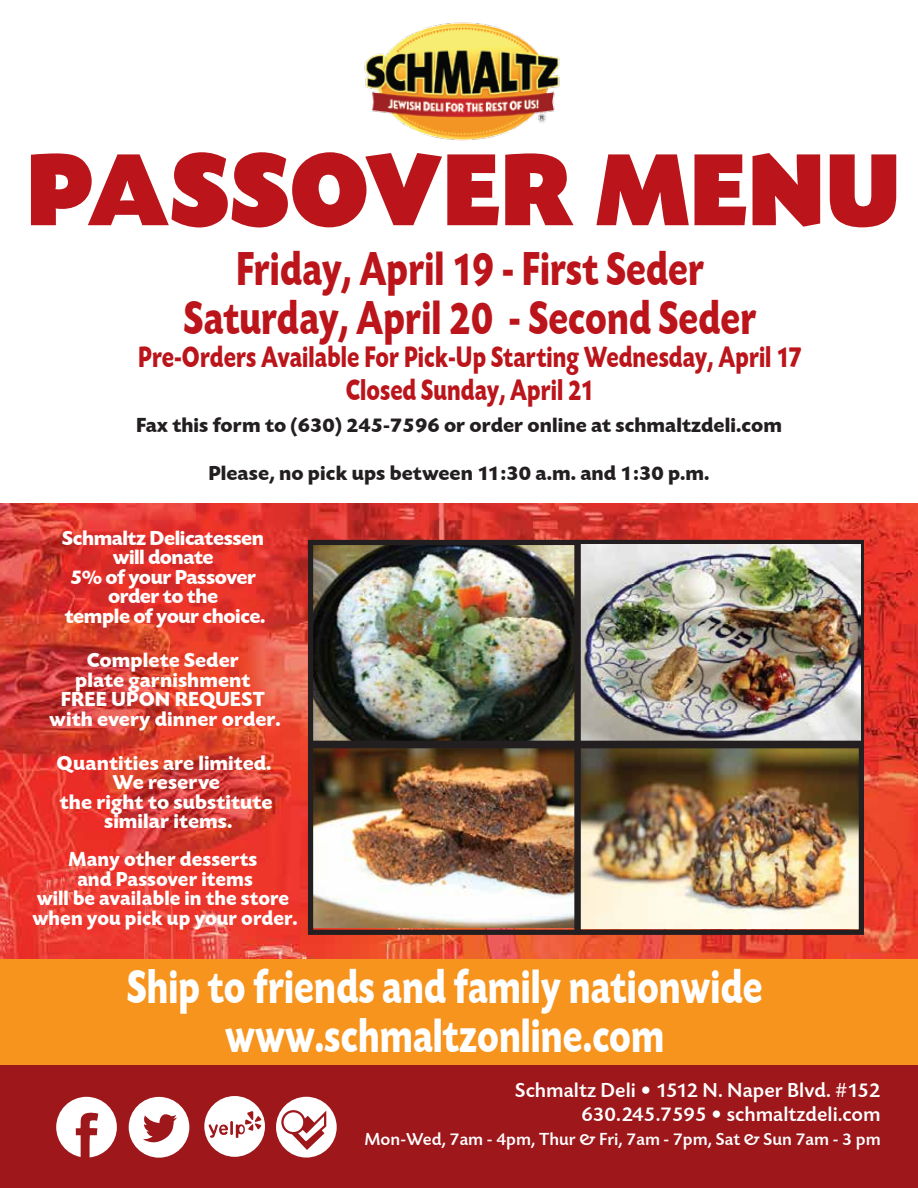
<style>
.page{position:relative;width:918px;height:1188px;background:#fff}
.page>*{position:absolute;margin:0;border:0;box-sizing:border-box;transform-origin:0 0}
.t1{font:900 108px "Today BEF";color:#bb141a;scale:.96 1}
.t2{font:700 49.05px/49.1px "Today BEF";color:#fff;text-align:center;scale:.76 1}
.t3{font:700 49.05px/49.1px "Today BEF";color:#bb141a;text-align:center;scale:.76 1}
.t4{font:700 30.6px/33px "Today BEF";color:#bb141a;text-align:center;scale:.76 1}
.t5{font:700 21px/19.5px "Today BEF";color:#fff;text-align:center}
.t6{font:700 21px "Today BEF";color:#231f20}
.t7{font:700 21px/19.5px "Today BEF";color:#fff;text-align:center;scale:.96 1}
.t8{font:700 21px/19.5px "Today BEF";letter-spacing:-.025em;color:#fff;text-align:center}
.t9{font:500 21px/24px "Today BEF";color:#fff;text-align:right}
.t10{font:500 18px "Today BEF";color:#fff}
</style>
<div class="page">
<img style="left:0;top:504px;width:918px;height:455px">
<img style="left:364px;top:22px;width:196px;height:119px">
<img style="left:314px;top:748px;width:260px;height:180px">
<img style="left:581px;top:748px;width:277px;height:180px">
<img style="left:314px;top:546px;width:260px;height:195px">
<div style="left:308px;top:540px;width:556px;height:395px;border:5px solid #231f20"></div>
<img style="left:581px;top:545px;width:280px;height:196px">
<div style="left:574px;top:542px;width:7px;height:393px;background:#231f20"></div>
<div style="left:312px;top:741px;width:549px;height:7px;background:#231f20"></div>
<div style="left:0;top:1064px;width:918px;height:124px;background:#9d171b"></div>
<svg style="left:129px;top:1097px;width:60px;height:61px"></svg>
<svg style="left:56px;top:1097px;width:61px;height:60px"></svg>
<div style="left:276px;top:1097px;width:61px;height:61px;background:#fff;border-radius:50%"></div>
<svg style="left:204px;top:1096px;width:61px;height:61px"></svg>
<svg style="left:291px;top:1110px;width:36px;height:40px"></svg>
<div style="left:282px;top:1111px;width:22px;height:22px;background:#fff;border-radius:50%"></div>
<div style="left:281px;top:1110px;width:24px;height:24px;border:2px solid #9d171b;border-radius:50%"></div>
<div style="left:0;top:959px;width:918px;height:106px;background:#f7941e"></div>
<h1 class="t1" style="left:26px;top:131px;width:913px">PASSOVER MENU</h1>
<h2 class="t3" style="left:184px;top:246px;width:755px">Friday, April 19 - First Seder<br>Saturday, April 20 - Second Seder</h2>
<h3 class="t4" style="left:138px;top:342px;width:875px">Pre-Orders Available For Pick-Up Starting Wednesday, April 17<br>Closed Sunday, April 21</h3>
<p class="t6" style="left:136px;top:414px;width:647px">Fax this form to (630) 245-7596 or order online at schmaltzdeli.com</p>
<p class="t6" style="left:208px;top:462px;width:503px">Please, no pick ups between 11:30 a.m. and 1:30 p.m.</p>
<p class="t8" style="left:62px;top:529px;width:205px">Schmaltz Delicatessen will donate<br>5% of your Passover order to the<br>temple of your choice.</p>
<p class="t5" style="left:49px;top:651px;width:233px">Complete Seder<br>plate garnishment<br>FREE UPON REQUEST with every dinner order.</p>
<p class="t5" style="left:56px;top:754px;width:218px">Quantities are limited.<br>We reserve<br>the right to substitute similar items.</p>
<p class="t7" style="left:33px;top:850px;width:278px">Many other desserts<br>and Passover items<br>will be available in the store when you pick up your order.</p>
<h2 class="t2" style="left:127px;top:963px;width:838px">Ship to friends and family nationwide www.schmaltzonline.com</h2>
<p class="t9" style="left:515px;top:1078px;width:367px">Schmaltz Deli • 1512 N. Naper Blvd. #152<br>630.245.7595 • schmaltzdeli.com</p>
<p class="t10" style="left:364px;top:1129px;width:518px">Mon-Wed, 7am - 4pm, Thur &amp; Fri, 7am - 7pm, Sat &amp; Sun 7am - 3 pm</p>
</div>
